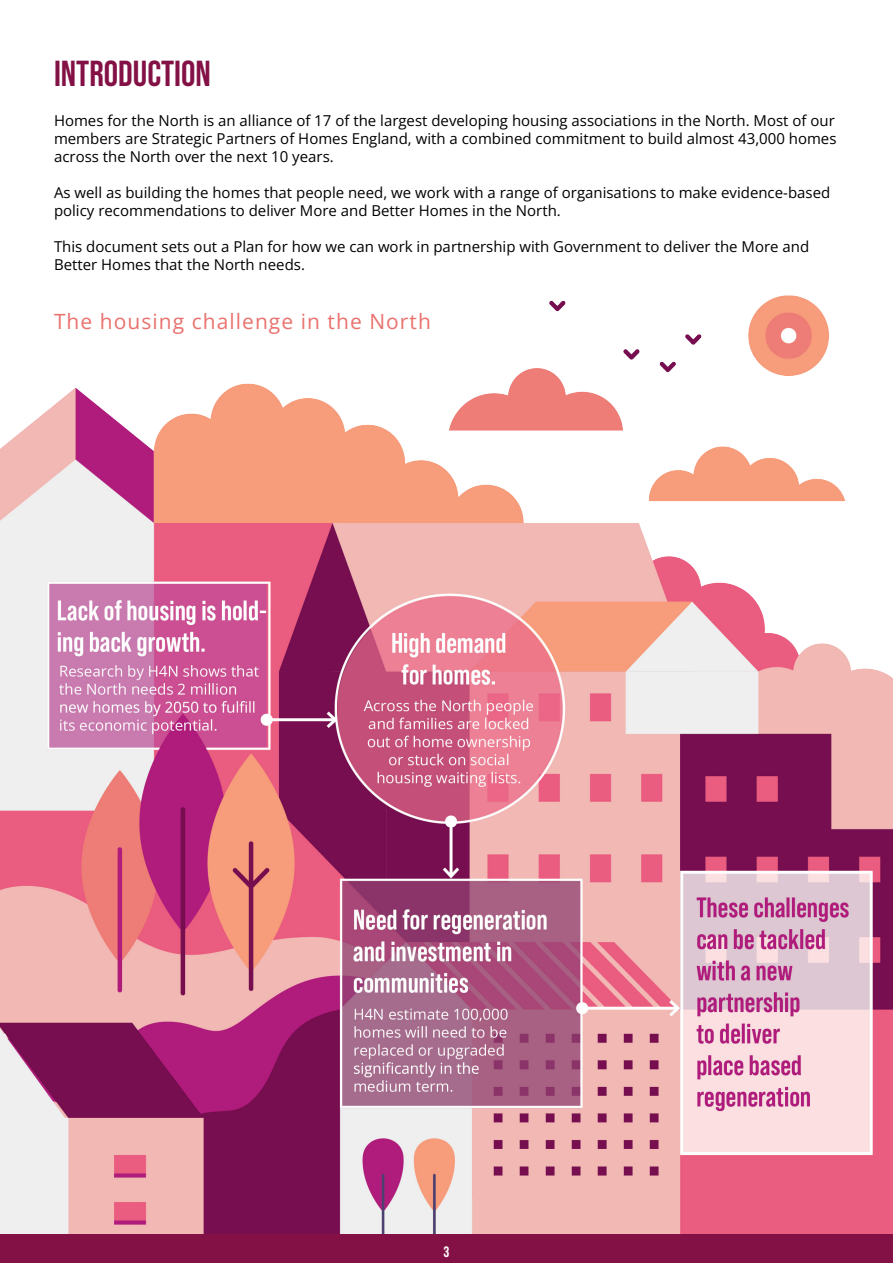
<style>
.page{position:relative;width:893px;height:1263px;background:#fff}
.page>*{position:absolute;margin:0;border:0;box-sizing:border-box;transform-origin:0 0}
.t1{font:36px "Bebas Neue";color:#831146}
.t2{font:300 21px "Open Sans";letter-spacing:.05em;color:#e9726e}
.t3{font:300 15px/18px "Open Sans";color:#000}
.t4{font:15px "Bebas Neue";color:#fff}
</style>
<div class="page">
<div style="left:0;top:1233px;width:893px;height:30px;background:#831146"></div>
<img style="left:0;top:295px;width:893px;height:938px">
<h1 class="t1" style="left:54px;top:54px;width:158px">iNTRODUCTION</h1>
<p class="t3" style="left:54px;top:111px;width:784px;text-align:justify">Homes for the North is an alliance of 17 of the largest developing housing associations in the North. Most of our members are Strategic Partners of Homes England, with a combined commitment to build almost 43,000 homes across the North over the next 10 years.</p>
<p class="t3" style="left:54px;top:183px;width:778px">As well as building the homes that people need, we work with a range of organisations to make evidence-based policy recommendations to deliver More and Better Homes in the North.</p>
<p class="t3" style="left:54px;top:237px;width:757px">This document sets out a Plan for how we can work in partnership with Government to deliver the More and<br>Better Homes that the North needs.</p>
<h2 class="t2" style="left:54px;top:307px;width:378px">The housing challenge in the North</h2>
<p class="t4" style="left:443px;top:1244px;width:7px">3</p>
</div>
